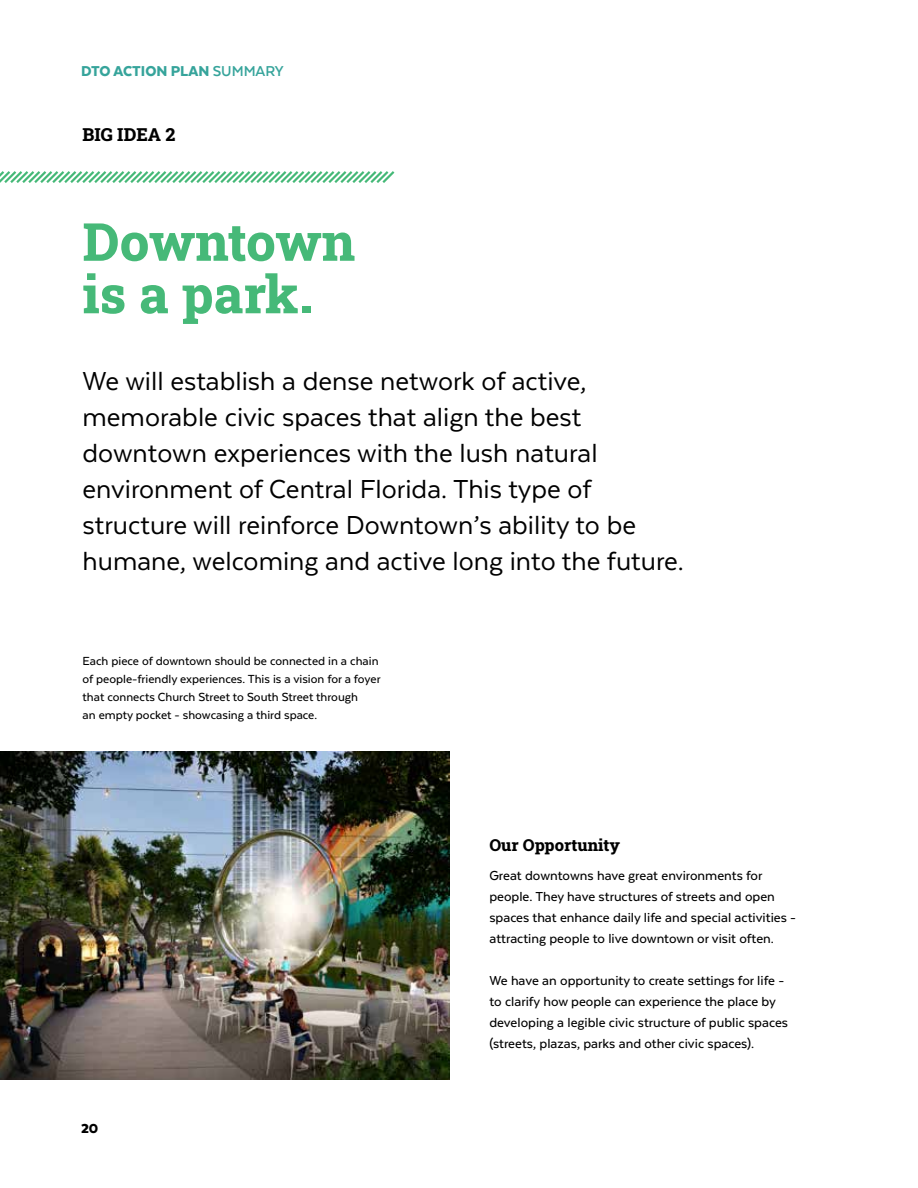
<style>
.page{position:relative;width:918px;height:1188px;background:#fff}
.page>*{position:absolute;margin:0;border:0;box-sizing:border-box;transform-origin:0 0}
.t1{font:52.5px/52.5px "Roboto Slab";color:#46b978}
.t2{font:30px/36px "Texta";color:#000}
.t3{font:18px "Roboto Slab";color:#000}
.t4{font:900 16.5px "Texta";color:#36a49b}
.t5{font:16.5px "Roboto Slab";color:#000}
.t6{font:500 15px/21px "Texta";color:#000}
.t7{font:900 15px "Texta";color:#000}
.t8{font:500 13.5px/18px "Texta";color:#000}
.s1{font-weight:700}
</style>
<div class="page">
<svg style="left:0;top:171px;width:395px;height:12px"></svg>
<img style="left:0;top:751px;width:449px;height:329px">
<p class="t4" style="left:81px;top:62px;width:204px">DTO ACTION PLAN <span class="s1">SUMMARY</span></p>
<p class="t3" style="left:83px;top:122px;width:94px">BIG IDEA 2</p>
<h1 class="t1" style="left:83px;top:214px;width:274px">Downtown is a park.</h1>
<p class="t2" style="left:83px;top:363px;width:603px">We will establish a dense network of active, memorable civic spaces that align the best downtown experiences with the lush natural environment of Central Florida. This type of structure will reinforce Downtown’s ability to be humane, welcoming and active long into the future.</p>
<p class="t8" style="left:83px;top:651px;width:300px">Each piece of downtown should be connected in a chain of people-friendly experiences. This is a vision for a foyer that connects Church Street to South Street through<br>an empty pocket - showcasing a third space.</p>
<p class="t7" style="left:81px;top:1121px;width:19px">20</p>
<p class="t5" style="left:489px;top:834px;width:132px">Our Opportunity</p>
<p class="t6" style="left:489px;top:865px;width:308px">Great downtowns have great environments for people. They have structures of streets and open spaces that enhance daily life and special activities - attracting people to live downtown or visit often.</p>
<p class="t6" style="left:489px;top:970px;width:300px">We have an opportunity to create settings for life - to clarify how people can experience the place by developing a legible civic structure of public spaces (streets, plazas, parks and other civic spaces).</p>
</div>
